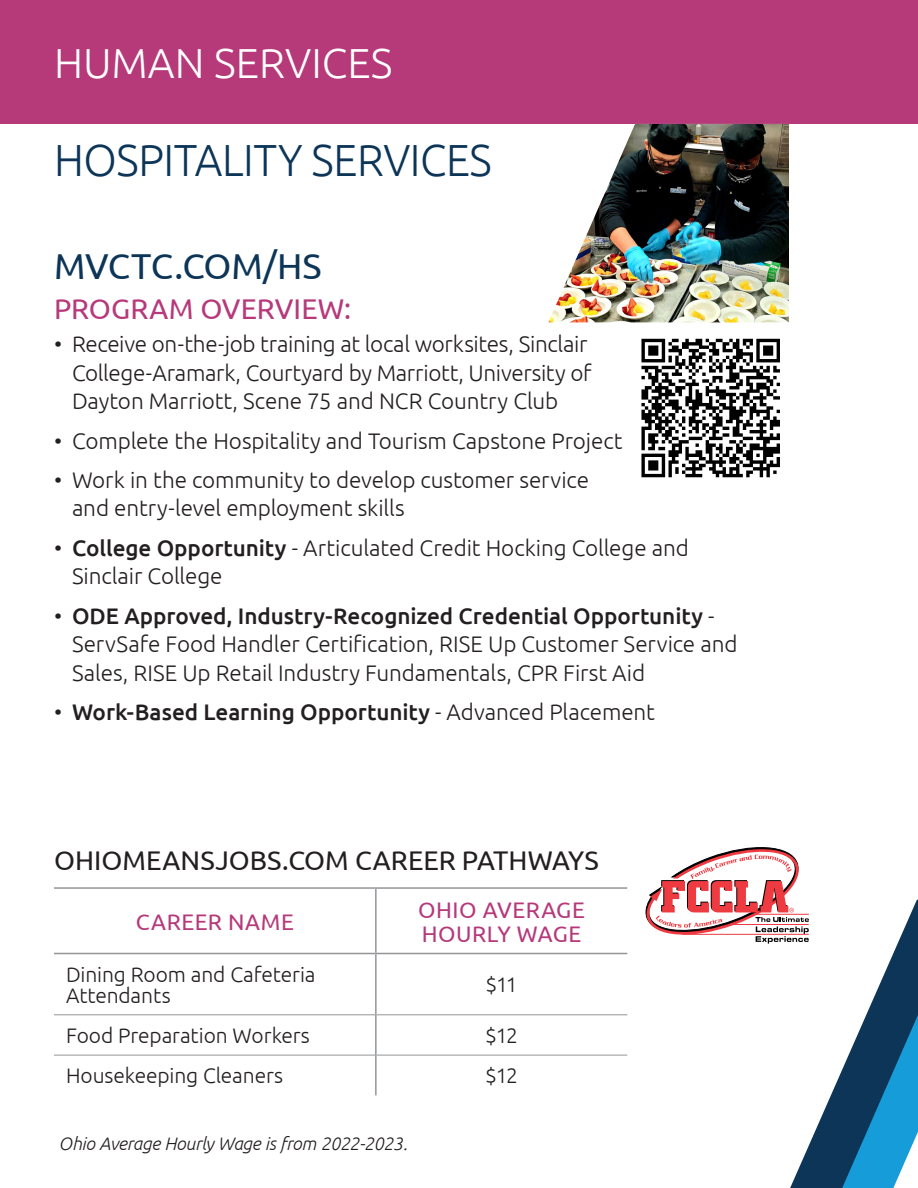
<style>
.page{position:relative;width:918px;height:1188px;background:#fff}
.page>*{position:absolute;margin:0;border:0;box-sizing:border-box;transform-origin:0 0}
.t1{font:300 45px "Ubuntu";letter-spacing:-.01em;color:#0c3558;scale:.96 1}
.t2{font:300 42px "Ubuntu";color:#fff}
.t3{font:36px "Ubuntu";letter-spacing:-.01em;color:#0c3558}
.t4{font:28.5px "Ubuntu";letter-spacing:.005em;color:#b6397a}
.t5{font:27px "Ubuntu";color:#231f20}
.Bulleted_List{font:300 22.5px/28.5px "Ubuntu";letter-spacing:-.005em;color:#231f20}
.Bulleted_List-2{font:500 22.5px "Ubuntu";letter-spacing:-.005em;color:#231f20}
.t6{font:22.5px/24px "Ubuntu";letter-spacing:.025em;color:#b6397a}
.Bulleted_List-3{font:300 21px/21px "Ubuntu";letter-spacing:-.005em;color:#231f20}
.Bulleted_List-4{font:italic 300 18px "Ubuntu";letter-spacing:-.015em;color:#231f20}
.s1{font-weight:500}
.s2{font-weight:300}
</style>
<div class="page">
<hr style="left:54px;top:1014px;width:321px;height:1px;background:#939598">
<hr style="left:377px;top:1014px;width:250px;height:1px;background:#939598">
<hr style="left:54px;top:1055px;width:321px;height:1px;background:#939598">
<hr style="left:377px;top:1055px;width:250px;height:1px;background:#939598">
<hr style="left:54px;top:953px;width:322px;height:1px;background:#939598">
<hr style="left:376px;top:953px;width:251px;height:1px;background:#939598">
<hr style="left:375px;top:954px;width:2px;height:61px;background:#939598">
<hr style="left:375px;top:1015px;width:2px;height:40px;background:#939598">
<hr style="left:375px;top:1055px;width:2px;height:40px;background:#939598">
<hr style="left:54px;top:887px;width:322px;height:2px;background:#939598">
<hr style="left:376px;top:887px;width:251px;height:2px;background:#939598">
<hr style="left:375px;top:889px;width:2px;height:64px;background:#939598">
<svg style="left:646px;top:847px;width:272px;height:341px"></svg>
<hr style="left:729px;top:924px;width:80px;height:1px;background:#ee3a41">
<hr style="left:682px;top:934px;width:127px;height:1px;background:#ee3a41">
<div style="left:0;top:0;width:918px;height:124px;background:#b6397a"></div>
<svg style="left:641px;top:339px;width:139px;height:138px"></svg>
<img style="left:548px;top:124px;width:241px;height:198px">
<p class="t2" style="left:54px;top:38px;width:340px">HUMAN SERVICES</p>
<p class="t1" style="left:54px;top:133px;width:458px">HOSPITALITY SERVICES</p>
<p class="t3" style="left:54px;top:245px;width:269px">MVCTC.COM/HS</p>
<p class="t4" style="left:54px;top:292px;width:299px">PROGRAM OVERVIEW:</p>
<p class="Bulleted_List" style="left:72px;top:329px;width:521px;text-indent:-18px">• Receive on-the-job training at local worksites, Sinclair<br>College-Aramark, Courtyard by Marriott, University of<br>Dayton Marriott, Scene 75 and NCR Country Club</p>
<p class="Bulleted_List" style="left:54px;top:426px;width:570px">• Complete the Hospitality and Tourism Capstone Project</p>
<p class="Bulleted_List" style="left:72px;top:465px;width:519px;text-indent:-18px">• Work in the community to develop customer service and entry-level employment skills</p>
<p class="Bulleted_List" style="left:72px;top:533px;width:619px;text-indent:-18px">• <span class="s1">College Opportunity</span> - Articulated Credit Hocking College and<br>Sinclair College</p>
<p class="Bulleted_List" style="left:72px;top:601px;width:667px;text-indent:-18px">• <span class="s1">ODE Approved, Industry-Recognized Credential Opportunity</span> -<br>ServSafe Food Handler Certification, RISE Up Customer Service and<br>Sales, RISE Up Retail Industry Fundamentals, CPR First Aid</p>
<p class="Bulleted_List-2" style="left:54px;top:698px;width:602px"><span class="s2">•</span> Work-Based Learning Opportunity <span class="s2">- Advanced Placement</span></p>
<p class="t5" style="left:54px;top:844px;width:546px">OHIOMEANSJOBS.COM CAREER PATHWAYS</p>
<p class="t6" style="left:136px;top:909px;width:160px">CAREER NAME</p>
<p class="t6" style="left:418px;top:897px;width:168px">OHIO AVERAGE<br>HOURLY WAGE</p>
<p class="Bulleted_List-3" style="left:66px;top:963px;width:251px">Dining Room and Cafeteria<br>Attendants</p>
<p class="Bulleted_List-3" style="left:485px;top:974px;width:34px">$11</p>
<p class="Bulleted_List-3" style="left:66px;top:1025px;width:245px">Food Preparation Workers</p>
<p class="Bulleted_List-3" style="left:485px;top:1025px;width:34px">$12</p>
<p class="Bulleted_List-3" style="left:66px;top:1065px;width:219px">Housekeeping Cleaners</p>
<p class="Bulleted_List-3" style="left:485px;top:1065px;width:34px">$12</p>
<p class="Bulleted_List-4" style="left:59px;top:1133px;width:350px">Ohio Average Hourly Wage is from 2022-2023.</p>
</div>
